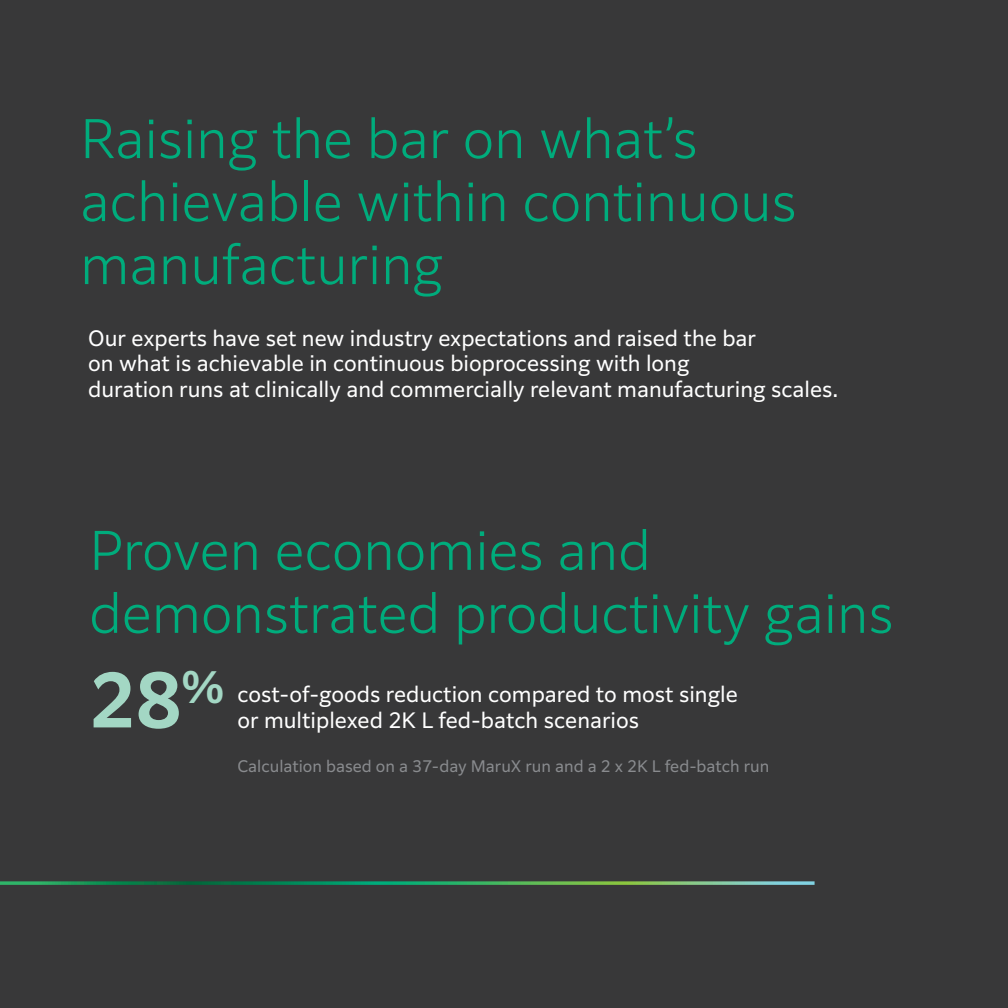
<style>
.page{position:relative;width:1008px;height:1008px;background:#383839}
.page>*{position:absolute;margin:0;border:0;box-sizing:border-box;transform-origin:0 0}
.t1{font:600 73.5px "Clarimo UDPE";color:#a3d7c4}
.t2{font:300 52.5px/63px "Clarimo UDPE";color:#00ac7c}
.t3{font:600 42.88px "Clarimo UDPE";color:#a3d7c4}
.t4{font:21px/25.2px "Clarimo UDPE";color:#fff}
.t5{font:15.75px "Clarimo UDPE";color:#898b8e}
</style>
<div class="page">
<svg style="left:0;top:881px;width:815px;height:4px;background:#399a63"></svg>
<h2 class="t2" style="left:80px;top:103px;width:718px">Raising the bar on what’s achievable within continuous manufacturing</h2>
<p class="t4" style="left:88px;top:324px;width:752px">Our experts have set new industry expectations and raised the bar<br>on what is achievable in continuous bioprocessing with long<br>duration runs at clinically and commercially relevant manufacturing scales.</p>
<h2 class="t2" style="left:89px;top:515px;width:806px">Proven economies and demonstrated productivity gains</h2>
<h3 class="t3" style="left:182px;top:652px;width:44px">%</h3>
<h1 class="t1" style="left:89px;top:640px;width:94px">28</h1>
<p class="t4" style="left:237px;top:680px;width:502px">cost-of-goods reduction compared to most single</p>
<p class="t4" style="left:237px;top:706px;width:403px">or multiplexed 2K L fed-batch scenarios</p>
<p class="t5" style="left:237px;top:753px;width:534px">Calculation based on a 37-day MaruX run and a 2 x 2K L fed-batch run</p>
</div>
